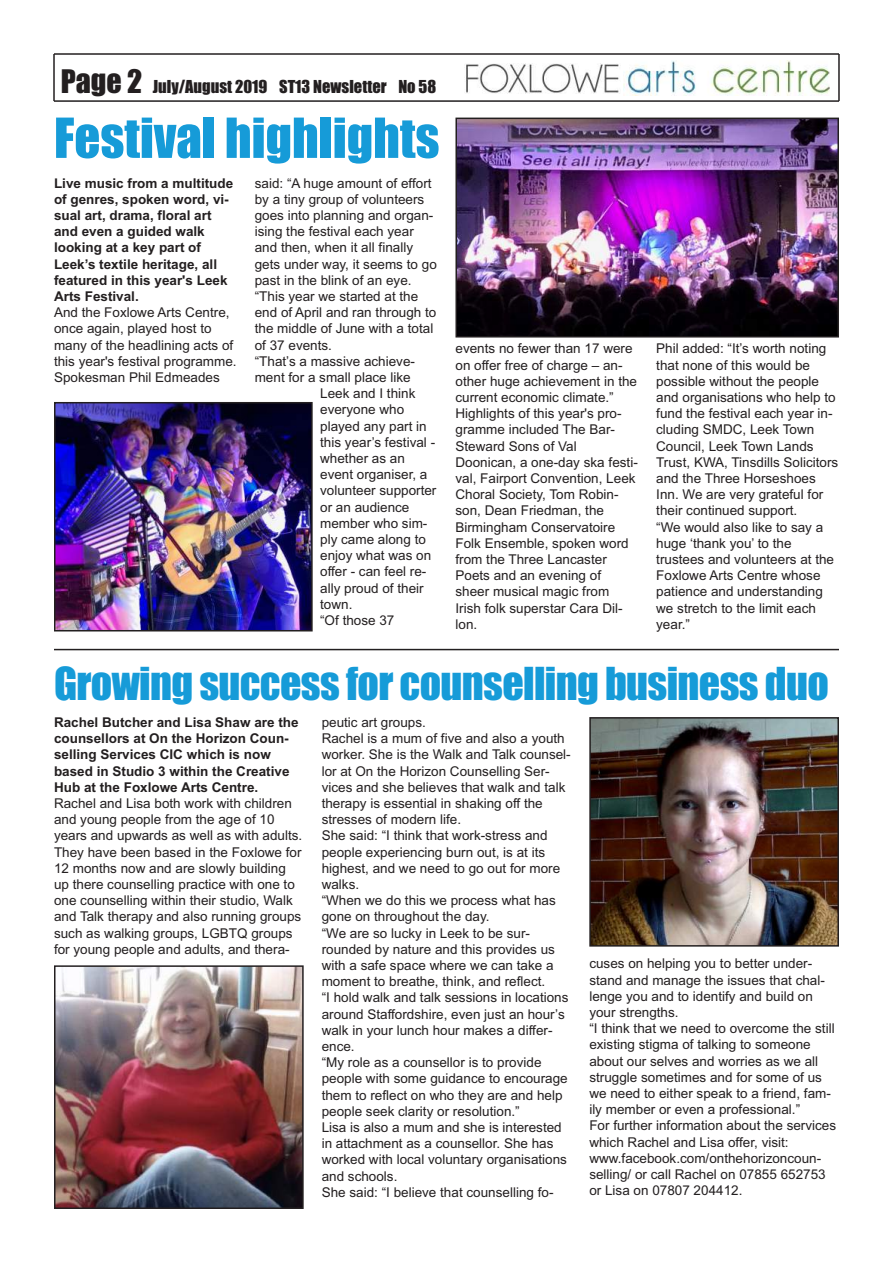
<style>
.page{position:relative;width:893px;height:1263px;background:#fff}
.page>*{position:absolute;margin:0;border:0;box-sizing:border-box;transform-origin:0 0}
.t1{font:51px "Impact";color:#169bd8}
.t2{font:42px "Impact";letter-spacing:-.015em;color:#169bd8}
.t3{font:16.5px "Impact";color:#231f20}
.t4{font:13.5px/16.2px "Arial";color:#231f20}
.t5{font:700 13.5px/16.2px "Arial";color:#231f20}
.s1{font-size:30px}
</style>
<div class="page">
<img style="left:464px;top:63px;width:155px;height:30px">
<img style="left:623px;top:61px;width:207px;height:34px">
<hr style="left:53px;top:54px;width:2px;height:47px;background:#231f20">
<hr style="left:54px;top:53px;width:785px;height:2px;background:#231f20">
<hr style="left:838px;top:54px;width:2px;height:47px;background:#231f20">
<hr style="left:54px;top:100px;width:785px;height:2px;background:#231f20">
<hr style="left:54px;top:649px;width:785px;height:1px;background:#231f20">
<img style="left:592px;top:720px;width:244px;height:223px">
<div style="left:589px;top:717px;width:250px;height:229px;border:2px solid #231f20"></div>
<img style="left:57px;top:968px;width:244px;height:238px">
<div style="left:54px;top:965px;width:250px;height:244px;border:2px solid #231f20"></div>
<img style="left:458px;top:121px;width:378px;height:213px">
<div style="left:455px;top:118px;width:384px;height:219px;border:2px solid #231f20"></div>
<img style="left:57px;top:405px;width:253px;height:223px">
<div style="left:54px;top:402px;width:259px;height:229px;border:2px solid #231f20"></div>
<p class="t3" style="left:61px;top:81px;width:377px"><span class="s1">Page 2</span> July/August 2019 ST13 Newsletter No 58</p>
<h1 class="t1" style="left:54px;top:121px;width:387px">Festival highlights</h1>
<p class="t5" style="left:54px;top:176px;width:181px">Live music from a multitude of genres, spoken word, vi&shy;sual art, drama, floral art and even a guided walk looking at a key part of<br>Leek’s textile heritage, all featured in this year's Leek<br>Arts Festival.</p>
<p class="t4" style="left:54px;top:306px;width:184px">And the Foxlowe Arts Centre, once again, played host to many of the headlining acts of this year's festival programme.<br>Spokesman Phil Edmeades</p>
<p class="t4" style="left:255px;top:176px;width:178px">said: “A huge amount of effort</p>
<p class="t4" style="left:255px;top:192px;width:171px">by a tiny group of volunteers</p>
<p class="t4" style="left:255px;top:208px;width:180px">goes into planning and organ-</p>
<p class="t4" style="left:255px;top:225px;width:161px">ising the festival each year</p>
<p class="t4" style="left:255px;top:241px;width:160px">and then, when it all finally</p>
<p class="t4" style="left:255px;top:257px;width:184px">gets under way, it seems to go</p>
<p class="t4" style="left:255px;top:273px;width:158px">past in the blink of an eye.</p>
<p class="t4" style="left:255px;top:289px;width:165px">“This year we started at the</p>
<p class="t4" style="left:255px;top:306px;width:183px">end of April and ran through to</p>
<p class="t4" style="left:255px;top:322px;width:180px">the middle of June with a total</p>
<p class="t4" style="left:255px;top:338px;width:79px">of 37 events.</p>
<p class="t4" style="left:255px;top:354px;width:162px">“That’s a massive achieve-</p>
<p class="t4" style="left:255px;top:370px;width:158px">ment for a small place like</p>
<p class="t4" style="left:320px;top:387px;width:97px">Leek and I think</p>
<p class="t4" style="left:320px;top:403px;width:86px">everyone who</p>
<p class="t4" style="left:320px;top:419px;width:108px">played any part in</p>
<p class="t4" style="left:320px;top:435px;width:117px">this year’s festival -</p>
<p class="t4" style="left:320px;top:451px;width:86px">whether as an</p>
<p class="t4" style="left:320px;top:468px;width:109px">event organiser, a</p>
<p class="t4" style="left:320px;top:484px;width:118px">volunteer supporter</p>
<p class="t4" style="left:320px;top:500px;width:91px">or an audience</p>
<p class="t4" style="left:320px;top:516px;width:109px">member who sim-</p>
<p class="t4" style="left:320px;top:532px;width:107px">ply came along to</p>
<p class="t4" style="left:320px;top:549px;width:113px">enjoy what was on</p>
<p class="t4" style="left:320px;top:565px;width:108px">offer - can feel re-</p>
<p class="t4" style="left:320px;top:581px;width:105px">ally proud of their</p>
<p class="t4" style="left:320px;top:597px;width:34px">town.</p>
<p class="t4" style="left:320px;top:613px;width:76px">“Of those 37</p>
<p class="t4" style="left:455px;top:342px;width:184px">events no fewer than 17 were on offer free of charge – an&shy;other huge achievement in the current economic climate.”<br>Highlights of this year's pro&shy;gramme included The Bar-<br>Steward Sons of Val<br>Doonican, a one-day ska festi&shy;val, Fairport Convention, Leek<br>Choral Society, Tom Robin&shy;son, Dean Friedman, the<br>Birmingham Conservatoire<br>Folk Ensemble, spoken word from the Three Lancaster<br>Poets and an evening of sheer musical magic from<br>Irish folk superstar Cara Dil&shy;lon.</p>
<p class="t4" style="left:656px;top:342px;width:184px">Phil added: “It’s worth noting that none of this would be possible without the people and organisations who help to fund the festival each year in&shy;cluding SMDC, Leek Town<br>Council, Leek Town Lands<br>Trust, KWA, Tinsdills Solicitors and the Three Horseshoes<br>Inn. We are very grateful for their continued support.<br>“We would also like to say a huge ‘thank you’ to the trustees and volunteers at the<br>Foxlowe Arts Centre whose patience and understanding we stretch to the limit each year.”</p>
<h2 class="t2" style="left:54px;top:670px;width:776px">Growing success for counselling business duo</h2>
<p class="t5" style="left:54px;top:715px;width:246px">Rachel Butcher and Lisa Shaw are the counsellors at On the Horizon Coun&shy;selling Services CIC which is now based in Studio 3 within the Creative Hub at the Foxlowe Arts Centre.</p>
<p class="t4" style="left:54px;top:796px;width:250px">Rachel and Lisa both work with children and young people from the age of 10 years and upwards as well as with adults.<br>They have been based in the Foxlowe for 12 months now and are slowly building up there counselling practice with one to one counselling within their studio, Walk and Talk therapy and also running groups such as walking groups, LGBTQ groups for young people and adults, and thera-</p>
<p class="t4" style="left:322px;top:715px;width:251px">peutic art groups.<br>Rachel is a mum of five and also a youth worker. She is the Walk and Talk counsel&shy;lor at On the Horizon Counselling Ser&shy;vices and she believes that walk and talk therapy is essential in shaking off the stresses of modern life.<br>She said: “I think that work-stress and people experiencing burn out, is at its highest, and we need to go out for more walks.<br>“When we do this we process what has gone on throughout the day.<br>“We are so lucky in Leek to be sur&shy;rounded by nature and this provides us with a safe space where we can take a moment to breathe, think, and reflect.<br>“I hold walk and talk sessions in locations around Staffordshire, even just an hour’s walk in your lunch hour makes a differ&shy;ence.<br>“My role as a counsellor is to provide people with some guidance to encourage them to reflect on who they are and help people seek clarity or resolution.”<br>Lisa is also a mum and she is interested in attachment as a counsellor. She has worked with local voluntary organisations and schools.<br>She said: “I believe that counselling fo-</p>
<p class="t4" style="left:589px;top:957px;width:248px">cuses on helping you to better under&shy;stand and manage the issues that chal&shy;lenge you and to identify and build on your strengths.<br>“I think that we need to overcome the still existing stigma of talking to someone about our selves and worries as we all struggle sometimes and for some of us we need to either speak to a friend, fam&shy;ily member or even a professional.”<br>For further information about the services which Rachel and Lisa offer, visit: www.facebook.com/onthehorizoncoun&shy;selling/ or call Rachel on 07855 652753 or Lisa on 07807 204412.</p>
</div>
